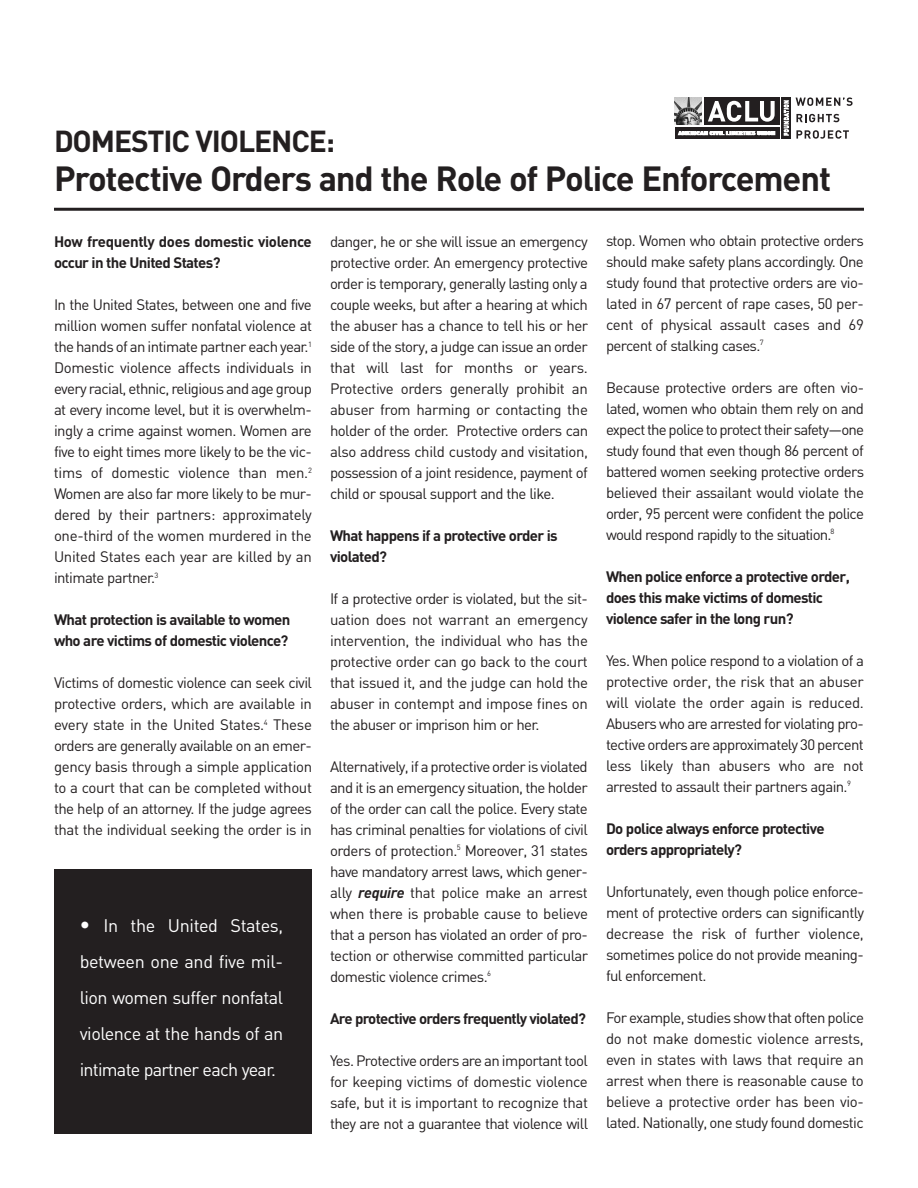
<style>
.page{position:relative;width:918px;height:1188px;background:#fff}
.page>*{position:absolute;margin:0;border:0;box-sizing:border-box;transform-origin:0 0}
.t1{font:700 34.5px "DIN";letter-spacing:-.035em;color:#231f20}
.t2{font:700 30px "DIN";letter-spacing:-.04em;color:#231f20}
.t3{font:18px/36px "DIN";letter-spacing:-.04em;color:#fff;text-align:justify}
.t4{font:15px/21px "DIN";letter-spacing:-.04em;color:#231f20;text-align:justify}
.t5{font:700 15px/21px "DIN";letter-spacing:-.045em;color:#231f20}
.s1{font-weight:700;font-size:21px}
.s2{font-weight:700;font-style:italic}
</style>
<div class="page">
<svg style="left:674px;top:97px;width:117px;height:42px"></svg>
<div style="left:704px;top:98px;width:76px;height:27px;background:#231f20"></div>
<svg style="left:708px;top:101px;width:67px;height:21px"></svg>
<div style="left:675px;top:127px;width:105px;height:12px;background:#231f20"></div>
<svg style="left:678px;top:131px;width:97px;height:4px"></svg>
<svg style="left:782px;top:98px;width:9px;height:41px"></svg>
<svg style="left:784px;top:100px;width:5px;height:36px"></svg>
<img style="left:675px;top:98px;width:27px;height:27px">
<svg style="left:796px;top:97px;width:57px;height:9px"></svg>
<svg style="left:796px;top:114px;width:43px;height:8px"></svg>
<svg style="left:796px;top:130px;width:53px;height:9px"></svg>
<hr style="left:54px;top:208px;width:810px;height:3px;background:#231f20">
<div style="left:54px;top:870px;width:258px;height:264px;background:#231f20"></div>
<h2 class="t2" style="left:54px;top:123px;width:283px">DOMESTIC VIOLENCE:</h2>
<h1 class="t1" style="left:54px;top:158px;width:779px">Protective Orders and the Role of Police Enforcement</h1>
<p class="t5" style="left:54px;top:231px;width:259px">How frequently does domestic violence occur in the United States?</p>
<p class="t4" style="left:54px;top:294px;width:260px">In the United States, between one and five million women suffer nonfatal violence at the hands of an intimate partner each year.<sup>1<br></sup>Domestic violence affects individuals in every racial, ethnic, religious and age group at every income level, but it is overwhelm&shy;ingly a crime against women. Women are five to eight times more likely to be the vic&shy;tims of domestic violence than men.<sup>2<br></sup>Women are also far more likely to be mur&shy;dered by their partners: approximately one-third of the women murdered in the United States each year are killed by an intimate partner.<sup>3</sup></p>
<p class="t5" style="left:54px;top:609px;width:238px">What protection is available to women who are victims of domestic violence?</p>
<p class="t4" style="left:54px;top:672px;width:260px">Victims of domestic violence can seek civil protective orders, which are available in every state in the United States.<sup>4</sup> These orders are generally available on an emer&shy;gency basis through a simple application to a court that can be completed without the help of an attorney. If the judge agrees that the individual seeking the order is in</p>
<p class="t3" style="left:80px;top:907px;width:205px"><span class="s1">•</span> In the United States, between one and five mil&shy;lion women suffer nonfatal violence at the hands of an intimate partner each year.</p>
<p class="t4" style="left:330px;top:231px;width:260px">danger, he or she will issue an emergency protective order. An emergency protective order is temporary, generally lasting only a couple weeks, but after a hearing at which the abuser has a chance to tell his or her side of the story, a judge can issue an order that will last for months or years.<br>Protective orders generally prohibit an abuser from harming or contacting the holder of the order. Protective orders can also address child custody and visitation, possession of a joint residence, payment of child or spousal support and the like.</p>
<p class="t5" style="left:330px;top:525px;width:229px">What happens if a protective order is violated?</p>
<p class="t4" style="left:330px;top:588px;width:260px">If a protective order is violated, but the sit&shy;uation does not warrant an emergency intervention, the individual who has the protective order can go back to the court that issued it, and the judge can hold the abuser in contempt and impose fines on the abuser or imprison him or her.</p>
<p class="t4" style="left:330px;top:756px;width:260px">Alternatively, if a protective order is violated and it is an emergency situation, the holder of the order can call the police. Every state has criminal penalties for violations of civil orders of protection.<sup>5</sup> Moreover, 31 states have mandatory arrest laws, which gener&shy;ally <span class="s2">require</span> that police make an arrest when there is probable cause to believe that a person has violated an order of pro&shy;tection or otherwise committed particular domestic violence crimes.<sup>6</sup></p>
<p class="t5" style="left:330px;top:1008px;width:257px">Are protective orders frequently violated?</p>
<p class="t4" style="left:330px;top:1050px;width:260px">Yes. Protective orders are an important tool for keeping victims of domestic violence safe, but it is important to recognize that they are not a guarantee that violence will</p>
<p class="t4" style="left:606px;top:230px;width:259px">stop. Women who obtain protective orders should make safety plans accordingly. One study found that protective orders are vio&shy;lated in 67 percent of rape cases, 50 per&shy;cent of physical assault cases and 69 percent of stalking cases.<sup>7</sup></p>
<p class="t4" style="left:606px;top:377px;width:260px">Because protective orders are often vio&shy;lated, women who obtain them rely on and expect the police to protect their safety—one study found that even though 86 percent of battered women seeking protective orders believed their assailant would violate the order, 95 percent were confident the police would respond rapidly to the situation.<sup>8</sup></p>
<p class="t5" style="left:606px;top:566px;width:245px">When police enforce a protective order, does this make victims of domestic violence safer in the long run?</p>
<p class="t4" style="left:606px;top:650px;width:259px">Yes. When police respond to a violation of a protective order, the risk that an abuser will violate the order again is reduced.<br>Abusers who are arrested for violating pro&shy;tective orders are approximately 30 percent less likely than abusers who are not arrested to assault their partners again.<sup>9</sup></p>
<p class="t5" style="left:606px;top:818px;width:220px">Do police always enforce protective orders appropriately?</p>
<p class="t4" style="left:606px;top:881px;width:260px">Unfortunately, even though police enforce&shy;ment of protective orders can significantly decrease the risk of further violence, sometimes police do not provide meaning&shy;ful enforcement.</p>
<p class="t4" style="left:606px;top:1007px;width:259px">For example, studies show that often police do not make domestic violence arrests, even in states with laws that require an arrest when there is reasonable cause to believe a protective order has been vio&shy;lated. Nationally, one study found domestic</p>
</div>
